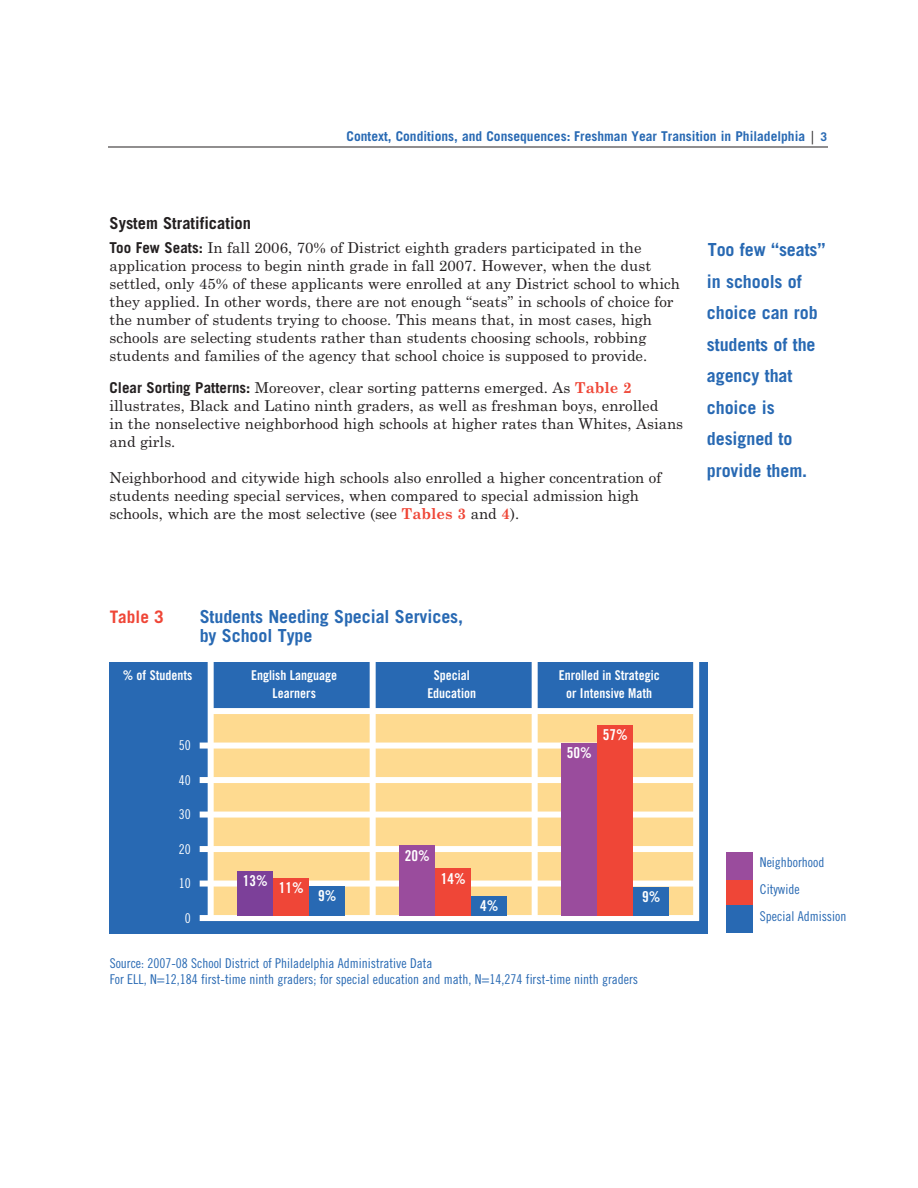
<style>
.page{position:relative;width:918px;height:1188px;background:#fff}
.page>*{position:absolute;margin:0;border:0;box-sizing:border-box;transform-origin:0 0}
.t1{font:700 18px/31.5px "Trade Gothic";letter-spacing:-.005em;color:#2869b3}
.t2{font:700 17.25px "Trade Gothic";color:#ef4637}
.t3{font:700 16.5px "Trade Gothic";color:#231f20}
.t4{font:15px/18px "Century Schoolbook";color:#231f20}
.t5{font:15px "Trade Gothic Bold Cond Twenty";color:#fff}
.t6{font:13.5px/27px "Trade Gothic Cond Eighteen";color:#2869b3}
.t7{font:13.5px "Trade Gothic Bold Cond Twenty";color:#fff}
.t8{font:700 13.5px "Trade Gothic";color:#2869b3}
.t9{font:13.5px "Trade Gothic Cond Eighteen";color:#fff}
.s1{font-family:"Franklin Gothic";font-weight:400;font-stretch:condensed;color:#231f20}
.s2{font-family:"Trade Gothic LT";font-size:12px}
.s3{font-family:"Trade Gothic LT";font-weight:700}
.s4{font-weight:700;color:#ef4637}
</style>
<div class="page">
<hr style="left:108px;top:147px;width:720px;height:1px;background:#231f20">
<div style="left:110px;top:662px;width:598px;height:271px;background:#2869b3"></div>
<div style="left:211px;top:712px;width:488px;height:208px;background:#feda90"></div>
<div style="left:209px;top:708px;width:490px;height:6px;background:#fff"></div>
<div style="left:200px;top:743px;width:499px;height:6px;background:#fff"></div>
<div style="left:200px;top:777px;width:499px;height:6px;background:#fff"></div>
<div style="left:200px;top:812px;width:499px;height:6px;background:#fff"></div>
<div style="left:200px;top:846px;width:499px;height:6px;background:#fff"></div>
<div style="left:200px;top:881px;width:499px;height:6px;background:#fff"></div>
<div style="left:200px;top:915px;width:499px;height:6px;background:#fff"></div>
<div style="left:370px;top:658px;width:6px;height:261px;background:#fff"></div>
<div style="left:532px;top:658px;width:6px;height:260px;background:#fff"></div>
<div style="left:208px;top:659px;width:6px;height:259px;background:#fff"></div>
<div style="left:237px;top:871px;width:36px;height:45px;background:#7c4099"></div>
<div style="left:399px;top:845px;width:36px;height:71px;background:#9a4c9d"></div>
<div style="left:273px;top:878px;width:36px;height:38px;background:#ef4637"></div>
<div style="left:435px;top:868px;width:36px;height:48px;background:#ef4637"></div>
<div style="left:309px;top:886px;width:36px;height:30px;background:#2869b3"></div>
<div style="left:633px;top:887px;width:36px;height:29px;background:#2869b3"></div>
<div style="left:471px;top:896px;width:36px;height:20px;background:#2869b3"></div>
<div style="left:726px;top:879px;width:27px;height:27px;background:#ef4637"></div>
<div style="left:726px;top:852px;width:27px;height:28px;background:#9a4c9d"></div>
<div style="left:726px;top:906px;width:27px;height:27px;background:#2869b3"></div>
<div style="left:561px;top:743px;width:36px;height:173px;background:#9a4c9d"></div>
<div style="left:597px;top:725px;width:36px;height:191px;background:#ef4637"></div>
<div style="left:693px;top:651px;width:6px;height:270px;background:#fff"></div>
<p class="t8" style="left:347px;top:132px;width:482px">Context, Conditions, and Consequences: Freshman Year Transition in Philadelphia <span class="s1">|</span> <span class="s2">3</span></p>
<p class="t3" style="left:110px;top:217px;width:143px">System Stratification</p>
<p class="t4" style="left:109px;top:239px;width:572px"><span class="s3">Too Few Seats:</span> In fall 2006, 70% of District eighth graders participated in the application process to begin ninth grade in fall 2007. However, when the dust settled, only 45% of these applicants were enrolled at any District school to which they applied. In other words, there are not enough “seats” in schools of choice for the number of students trying to choose. This means that, in most cases, high schools are selecting students rather than students choosing schools, robbing students and families of the agency that school choice is supposed to provide.</p>
<p class="t4" style="left:109px;top:379px;width:575px"><span class="s3">Clear Sorting Patterns:</span> Moreover, clear sorting patterns emerged. As <span class="s4">Table 2 </span>illustrates, Black and Latino ninth graders, as well as freshman boys, enrolled<br>in the nonselective neighborhood high schools at higher rates than Whites, Asians and girls.</p>
<p class="t4" style="left:109px;top:469px;width:553px">Neighborhood and citywide high schools also enrolled a higher concentration of students needing special services, when compared to special admission high schools, which are the most selective (see <span class="s4">Tables 3</span> and <span class="s4">4</span>).</p>
<p class="t1" style="left:707px;top:236px;width:120px">Too few “seats” in schools of choice can rob students of the agency that choice is designed to provide them.</p>
<p class="t2" style="left:110px;top:610px;width:56px">Table 3</p>
<p class="t1" style="left:200px;top:608px;width:265px;line-height:19.5px">Students Needing Special Services, by School Type</p>
<p class="t7" style="left:123px;top:670px;width:71px">% of Students</p>
<p class="t7" style="left:251px;top:670px;width:87px">English Language</p>
<p class="t7" style="left:434px;top:670px;width:37px">Special</p>
<p class="t7" style="left:559px;top:670px;width:102px">Enrolled in Strategic</p>
<p class="t7" style="left:272px;top:688px;width:45px">Learners</p>
<p class="t7" style="left:427px;top:688px;width:50px">Education</p>
<p class="t7" style="left:566px;top:688px;width:88px">or Intensive Math</p>
<p class="t5" style="left:603px;top:730px;width:26px">57%</p>
<p class="t9" style="left:179px;top:740px;width:13px">50</p>
<p class="t9" style="left:179px;top:775px;width:13px">40</p>
<p class="t9" style="left:179px;top:809px;width:13px">30</p>
<p class="t9" style="left:179px;top:844px;width:13px">20</p>
<p class="t9" style="left:179px;top:878px;width:13px">10</p>
<p class="t9" style="left:185px;top:913px;width:7px">0</p>
<p class="t6" style="left:110px;top:956px;width:530px;line-height:16.5px">Source: 2007-08 School District of Philadelphia Administrative Data<br>For ELL, N=12,184 first-time ninth graders; for special education and math, N=14,274 first-time ninth graders</p>
<p class="t5" style="left:567px;top:748px;width:26px">50%</p>
<p class="t5" style="left:405px;top:850px;width:26px">20%</p>
<p class="t5" style="left:441px;top:873px;width:26px">14%</p>
<p class="t5" style="left:243px;top:875px;width:26px">13%</p>
<p class="t5" style="left:279px;top:883px;width:26px">11%</p>
<p class="t5" style="left:318px;top:890px;width:20px">9%</p>
<p class="t5" style="left:642px;top:892px;width:20px">9%</p>
<p class="t5" style="left:480px;top:901px;width:20px">4%</p>
<p class="t6" style="left:760px;top:850px;width:88px">Neighborhood<br>Citywide<br>Special Admission</p>
</div>
